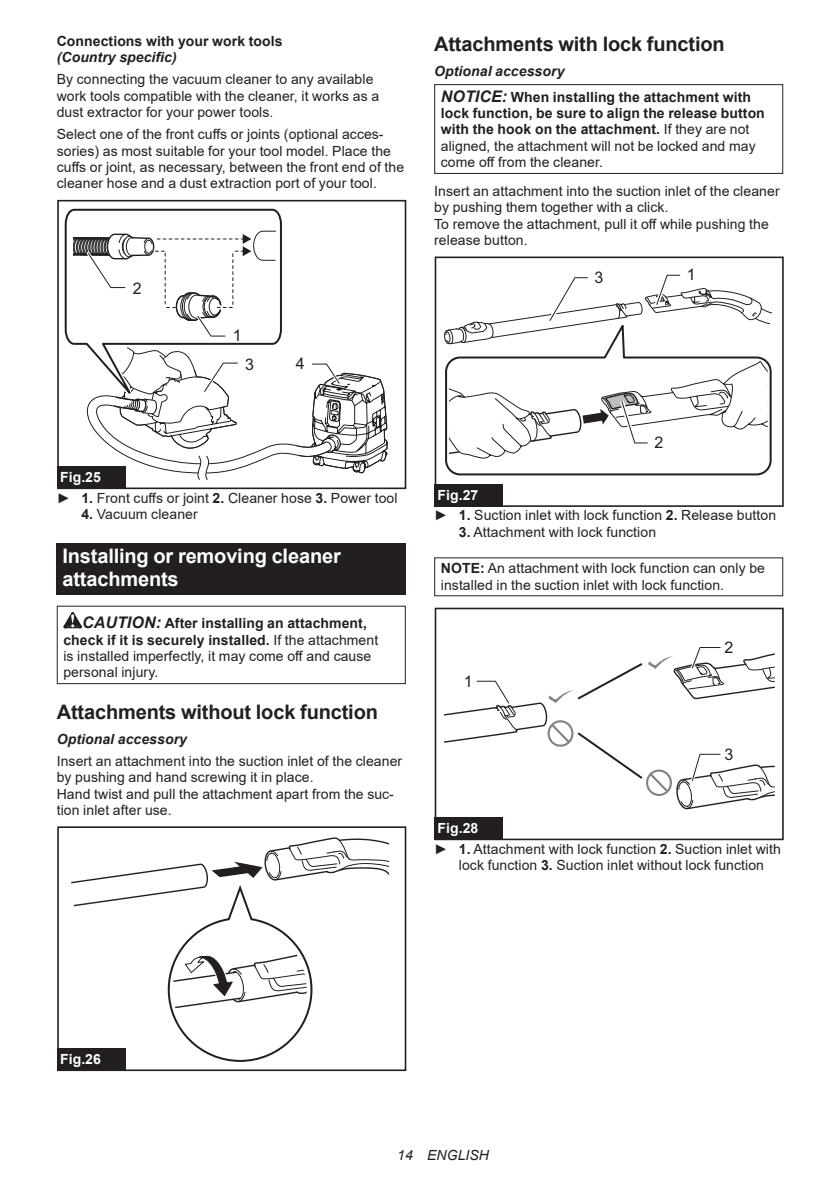
<style>
.page{position:relative;width:840px;height:1191px;background:#fff}
.page>*{position:absolute;margin:0;border:0;box-sizing:border-box;transform-origin:0 0}
.t1{font:700 20px "Arial";letter-spacing:-.01em;color:#231f20}
.t2{font:700 20px/23.4px "Arial";letter-spacing:-.01em;color:#fff}
.t3{font:16px "Arial";color:#231f20}
.t4{font:14px/16.4px "Arial";letter-spacing:.005em;color:#231f20}
.t5{font:700 14px/25.6px "Arial";letter-spacing:.005em;color:#231f20}
.t6{font:italic 700 14px "Arial";letter-spacing:.005em;color:#231f20}
.t7{font:italic 14px "Arial";letter-spacing:.005em;color:#231f20}
.t8{font:700 14px "Arial";color:#fff}
.s1{font-weight:700;color:#fff}
.s2{font-weight:700}
.s3{font-weight:700;font-style:italic;font-size:16px}
.s4{font-style:italic}
.s5{font-style:italic;font-size:16px}
</style>
<div class="page">
<div style="left:57px;top:200px;width:349px;height:289px;border:2px solid #231f20"></div>
<svg style="left:66px;top:210px;width:322px;height:270px"></svg>
<div style="left:57px;top:466px;width:68px;height:23px;background:#231f20"></div>
<div style="left:57px;top:543px;width:348px;height:52px;background:#231f20"></div>
<svg style="left:63px;top:612px;width:19px;height:16px"></svg>
<div style="left:57px;top:605px;width:348px;height:79px;border:1px solid #231f20"></div>
<svg style="left:71px;top:837px;width:318px;height:225px"></svg>
<div style="left:57px;top:1042px;width:74px;height:29px;background:#fff"></div>
<div style="left:57px;top:826px;width:349px;height:245px;border:2px solid #231f20"></div>
<div style="left:57px;top:1048px;width:68px;height:23px;background:#231f20"></div>
<div style="left:434px;top:84px;width:348px;height:90px;border:1px solid #231f20"></div>
<svg style="left:445px;top:345px;width:327px;height:131px"></svg>
<div style="left:434px;top:256px;width:349px;height:251px;border:2px solid #231f20"></div>
<svg style="left:444px;top:274px;width:328px;height:71px"></svg>
<svg style="left:448px;top:360px;width:319px;height:98px"></svg>
<div style="left:434px;top:484px;width:68px;height:23px;background:#231f20"></div>
<div style="left:434px;top:607px;width:349px;height:233px;border:2px solid #231f20"></div>
<svg style="left:444px;top:647px;width:330px;height:176px"></svg>
<div style="left:434px;top:817px;width:68px;height:23px;background:#231f20"></div>
<p class="t5" style="left:57px;top:28px;width:227px">Connections with your work tools</p>
<p class="t6" style="left:57px;top:48px;width:121px">(Country specific)</p>
<p class="t4" style="left:57px;top:71px;width:324px">By connecting the vacuum cleaner to any available work tools compatible with the cleaner, it works as a dust extractor for your power tools.</p>
<p class="t4" style="left:57px;top:126px;width:349px">Select one of the front cuffs or joints (optional acces&shy;sories) as most suitable for your tool model. Place the cuffs or joint, as necessary, between the front end of the cleaner hose and a dust extraction port of your tool.</p>
<p class="t3" style="left:133px;top:277px;width:10px">2</p>
<p class="t3" style="left:233px;top:325px;width:10px">1</p>
<p class="t3" style="left:245px;top:354px;width:10px">3</p>
<p class="t3" style="left:295px;top:353px;width:10px">4</p>
<p class="t4" style="left:57px;top:467px;width:342px;line-height:20.2px"><span class="s1">Fig.25<br></span>► <span class="s2">1.</span> Front cuffs or joint <span class="s2">2.</span> Cleaner hose <span class="s2">3.</span> Power tool</p>
<p class="t4" style="left:81px;top:506px;width:118px"><span class="s2">4.</span> Vacuum cleaner</p>
<h1 class="t2" style="left:62px;top:544px;width:280px">Installing or removing cleaner attachments</h1>
<p class="t4" style="left:63px;top:615px;width:316px;text-indent:19px"><span class="s3">CAUTION:</span> <span class="s2">After installing an attachment, check if it is securely installed.</span> If the attachment is installed imperfectly, it may come off and cause personal injury.</p>
<h1 class="t1" style="left:57px;top:697px;width:322px">Attachments without lock function</h1>
<p class="t6" style="left:57px;top:729px;width:132px">Optional accessory</p>
<p class="t4" style="left:57px;top:752px;width:347px">Insert an attachment into the suction inlet of the cleaner by pushing and hand screwing it in place.<br>Hand twist and pull the attachment apart from the suc&shy;tion inlet after use.</p>
<h1 class="t1" style="left:434px;top:30px;width:292px">Attachments with lock function</h1>
<p class="t5" style="left:440px;top:58px;width:311px;text-indent:-7px"><span class="s4">Optional accessory<br></span><span class="s5">NOTICE:</span> When installing the attachment with</p>
<p class="t4" style="left:440px;top:105px;width:325px"><span class="s2">lock function, be sure to align the release button with the hook on the attachment.</span> If they are not aligned, the attachment will not be locked and may come off from the cleaner.</p>
<p class="t4" style="left:434px;top:183px;width:347px">Insert an attachment into the suction inlet of the cleaner by pushing them together with a click.<br>To remove the attachment, pull it off while pushing the release button.</p>
<p class="t3" style="left:594px;top:266px;width:10px">3</p>
<p class="t3" style="left:686px;top:263px;width:10px">1</p>
<p class="t3" style="left:654px;top:431px;width:10px">2</p>
<p class="t4" style="left:434px;top:485px;width:343px;line-height:20.2px"><span class="s1">Fig.27<br></span>► <span class="s2">1.</span> Suction inlet with lock function <span class="s2">2.</span> Release button</p>
<p class="t4" style="left:458px;top:523px;width:199px"><span class="s2">3.</span> Attachment with lock function</p>
<p class="t4" style="left:440px;top:560px;width:325px"><span class="s2">NOTE:</span> An attachment with lock function can only be installed in the suction inlet with lock function.</p>
<p class="t3" style="left:463px;top:670px;width:10px">1</p>
<p class="t3" style="left:724px;top:636px;width:10px">2</p>
<p class="t3" style="left:724px;top:743px;width:10px">3</p>
<p class="t4" style="left:434px;top:818px;width:348px;line-height:20.2px"><span class="s1">Fig.28<br></span>► <span class="s2">1.</span> Attachment with lock function <span class="s2">2.</span> Suction inlet with</p>
<p class="t4" style="left:458px;top:857px;width:306px">lock function <span class="s2">3.</span> Suction inlet without lock function</p>
<p class="t8" style="left:60px;top:1049px;width:42px">Fig.26</p>
<p class="t7" style="left:397px;top:1146px;width:93px">14 ENGLISH</p>
</div>
